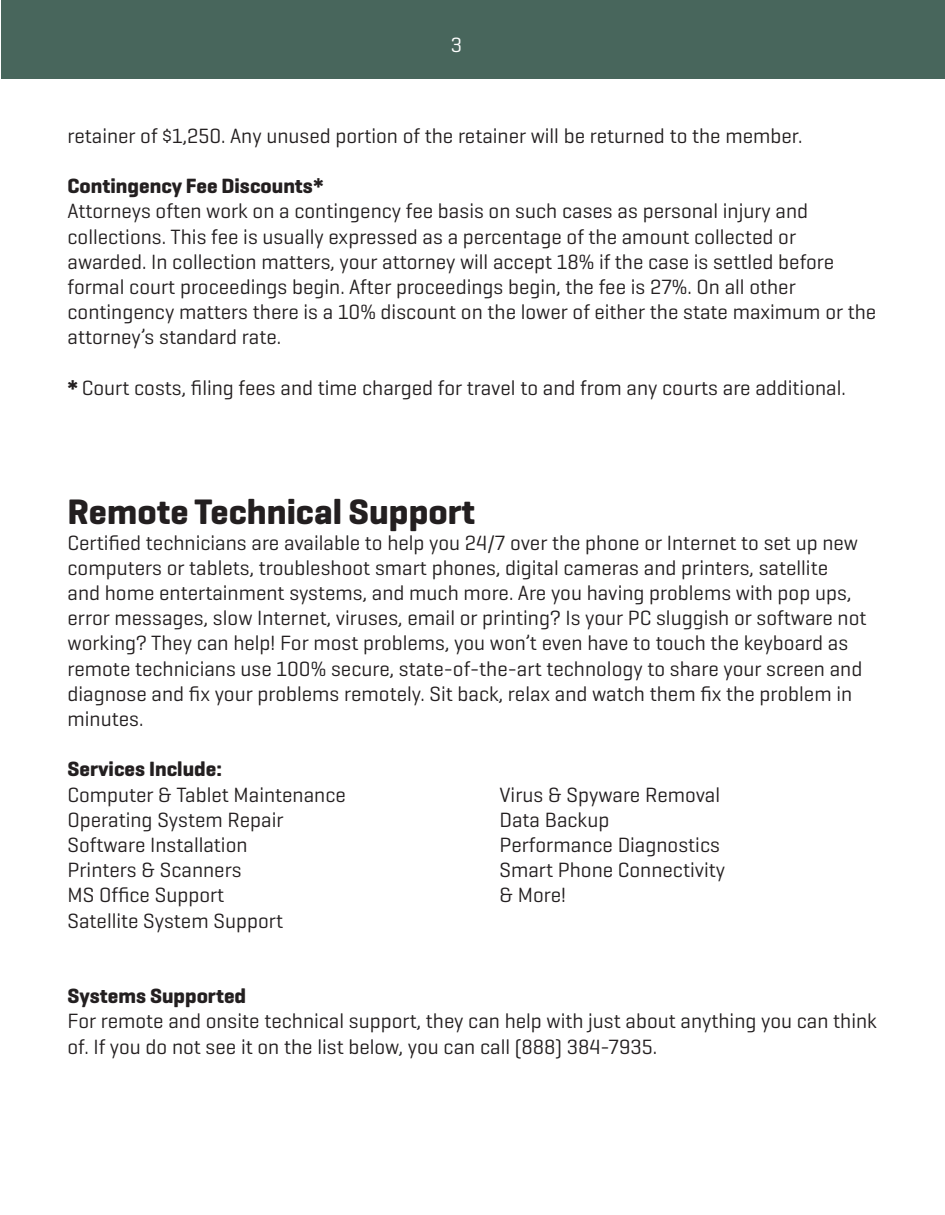
<style>
.page{position:relative;width:945px;height:1215px;background:#fff}
.page>*{position:absolute;margin:0;border:0;box-sizing:border-box;transform-origin:0 0}
.t1{font:700 36px "Geogrotesque";color:#231f20}
.t2{font:21px/25.2px "Geogrotesque";color:#231f20}
.t3{font:700 21px "Geogrotesque";color:#231f20}
.t4{font:21px "Geogrotesque";color:#fff}
.s1{font-weight:700}
</style>
<div class="page">
<div style="left:2px;top:0;width:943px;height:79px;background:#48665c"></div>
<p class="t4" style="left:451px;top:32px;width:13px">3</p>
<p class="t2" style="left:68px;top:122px;width:737px">retainer of $1,250. Any unused portion of the retainer will be returned to the member.</p>
<p class="t3" style="left:68px;top:173px;width:258px">Contingency Fee Discounts*</p>
<p class="t2" style="left:68px;top:198px;width:810px">Attorneys often work on a contingency fee basis on such cases as personal injury and collections. This fee is usually expressed as a percentage of the amount collected or awarded. In collection matters, your attorney will accept 18% if the case is settled before formal court proceedings begin. After proceedings begin, the fee is 27%. On all other contingency matters there is a 10% discount on the lower of either the state maximum or the attorney’s standard rate.</p>
<p class="t2" style="left:68px;top:374px;width:780px"><span class="s1">*</span> Court costs, filing fees and time charged for travel to and from any courts are additional.</p>
<p class="t1" style="left:68px;top:490px;width:409px">Remote Technical Support</p>
<p class="t2" style="left:68px;top:529px;width:800px">Certified technicians are available to help you 24/7 over the phone or Internet to set up new computers or tablets, troubleshoot smart phones, digital cameras and printers, satellite<br>and home entertainment systems, and much more. Are you having problems with pop ups, error messages, slow Internet, viruses, email or printing? Is your PC sluggish or software not working? They can help! For most problems, you won’t even have to touch the keyboard as remote technicians use 100% secure, state-of-the-art technology to share your screen and diagnose and fix your problems remotely. Sit back, relax and watch them fix the problem in minutes.</p>
<p class="t3" style="left:68px;top:756px;width:156px">Services Include:</p>
<p class="t2" style="left:68px;top:781px;width:280px">Computer &amp; Tablet Maintenance</p>
<p class="t2" style="left:499px;top:781px;width:222px">Virus &amp; Spyware Removal</p>
<p class="t2" style="left:68px;top:806px;width:218px">Operating System Repair</p>
<p class="t2" style="left:500px;top:806px;width:111px">Data Backup</p>
<p class="t2" style="left:68px;top:832px;width:182px">Software Installation</p>
<p class="t2" style="left:499px;top:832px;width:222px">Performance Diagnostics</p>
<p class="t2" style="left:68px;top:857px;width:176px">Printers &amp; Scanners</p>
<p class="t2" style="left:499px;top:857px;width:227px">Smart Phone Connectivity</p>
<p class="t2" style="left:68px;top:882px;width:158px">MS Office Support</p>
<p class="t2" style="left:499px;top:882px;width:68px">&amp; More!</p>
<p class="t2" style="left:68px;top:907px;width:217px">Satellite System Support</p>
<p class="t3" style="left:68px;top:983px;width:180px">Systems Supported</p>
<p class="t2" style="left:68px;top:1008px;width:811px">For remote and onsite technical support, they can help with just about anything you can think of. If you do not see it on the list below, you can call (888) 384-7935.</p>
</div>
